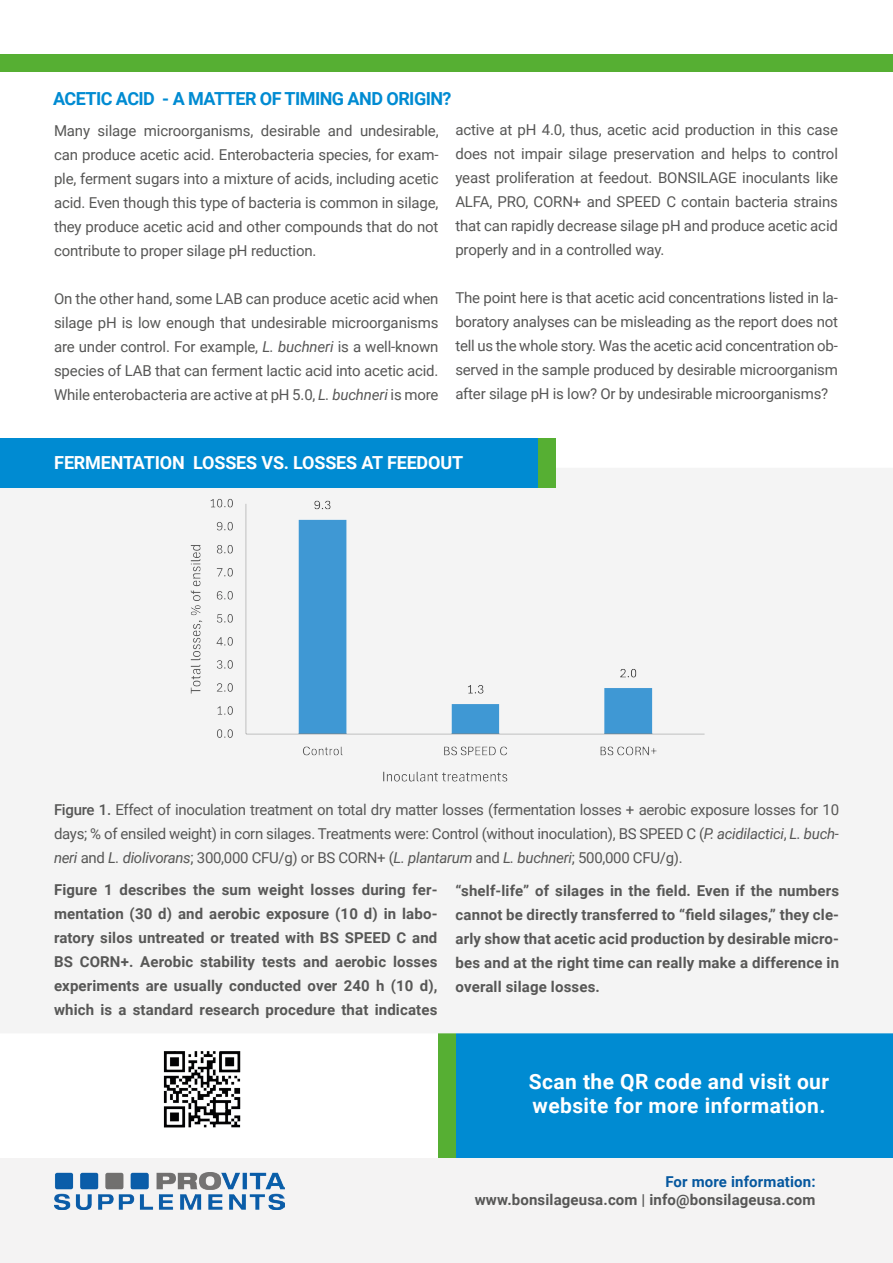
<style>
.page{position:relative;width:893px;height:1263px;background:#fff}
.page>*{position:absolute;margin:0;border:0;box-sizing:border-box;transform-origin:0 0}
.t1{font:700 21px/24px "Roboto";letter-spacing:.02em;color:#fff}
.Header_kleine_Box{font:700 18px "Roboto";letter-spacing:-.03em;color:#008bd2}
.Header_kleine_Box-2{font:700 18px "Roboto";letter-spacing:-.01em;color:#fff}
.Absatzformat_1{font:15px/24px "Roboto";letter-spacing:-.01em;color:#575756;text-align:justify}
.Absatzformat_1-2{font:700 15px/24px "Roboto";letter-spacing:.01em;color:#575756;text-align:justify}
.t2{font:700 15px "Roboto";letter-spacing:.01em;color:#06589f}
.s1{font-style:italic}
.s2{font-weight:500}
</style>
<div class="page">
<div style="left:0;top:54px;width:893px;height:17px;background:#56af33"></div>
<div style="left:0;top:1158px;width:893px;height:105px;background:#f4f3f3"></div>
<img style="left:54px;top:1172px;width:231px;height:37px">
<div style="left:452px;top:1033px;width:441px;height:125px;background:#008bd2"></div>
<div style="left:438px;top:1033px;width:17px;height:125px;background:#56af33"></div>
<img style="left:163px;top:1051px;width:78px;height:77px">
<div style="left:0;top:468px;width:893px;height:565px;background:#f4f4f4"></div>
<div style="left:0;top:439px;width:556px;height:49px;background:#008bd2"></div>
<div style="left:539px;top:439px;width:17px;height:49px;background:#56af33"></div>
<img style="left:179px;top:491px;width:538px;height:304px">
<p class="Header_kleine_Box" style="left:53px;top:86px;width:400px">ACETIC ACID - A MATTER OF TIMING AND ORIGIN?</p>
<p class="Absatzformat_1" style="left:54px;top:118px;width:386px">Many silage microorganisms, desirable and undesirable, can produce acetic acid. Enterobacteria species, for exam&shy;ple, ferment sugars into a mixture of acids, including acetic acid. Even though this type of bacteria is common in silage, they produce acetic acid and other compounds that do not contribute to proper silage pH reduction.</p>
<p class="Absatzformat_1" style="left:54px;top:286px;width:386px">On the other hand, some LAB can produce acetic acid when silage pH is low enough that undesirable microorganisms are under control. For example, <span class="s1">L. buchneri</span> is a well-known species of LAB that can ferment lactic acid into acetic acid.<br>While enterobacteria are active at pH 5.0, <span class="s1">L. buchneri</span> is more</p>
<p class="Absatzformat_1" style="left:455px;top:117px;width:384px">active at pH 4.0, thus, acetic acid production in this case does not impair silage preservation and helps to control yeast proliferation at feedout. BONSILAGE inoculants like ALFA, PRO, CORN+ and SPEED C contain bacteria strains that can rapidly decrease silage pH and produce acetic acid properly and in a controlled way.</p>
<p class="Absatzformat_1" style="left:455px;top:285px;width:384px">The point here is that acetic acid concentrations listed in la&shy;boratory analyses can be misleading as the report does not tell us the whole story. Was the acetic acid concentration ob&shy;served in the sample produced by desirable microorganism after silage pH is low? Or by undesirable microorganisms?</p>
<p class="Header_kleine_Box-2" style="left:54px;top:450px;width:410px">FERMENTATION LOSSES VS. LOSSES AT FEEDOUT</p>
<p class="Absatzformat_1" style="left:54px;top:797px;width:787px"><span class="s2">Figure 1.</span> Effect of inoculation treatment on total dry matter losses (fermentation losses + aerobic exposure losses for 10 days; % of ensiled weight) in corn silages. Treatments were: Control (without inoculation), BS SPEED C (<span class="s1">P. acidilactici</span>, <span class="s1">L. buch&shy;neri</span> and <span class="s1">L. diolivorans</span>; 300,000 CFU/g) or BS CORN+ (<span class="s1">L. plantarum</span> and <span class="s1">L. buchneri</span>; 500,000 CFU/g).</p>
<p class="Absatzformat_1-2" style="left:54px;top:877px;width:385px">Figure 1 describes the sum weight losses during fer&shy;mentation (30 d) and aerobic exposure (10 d) in labo&shy;ratory silos untreated or treated with BS SPEED C and BS CORN+. Aerobic stability tests and aerobic losses experiments are usually conducted over 240 h (10 d), which is a standard research procedure that indicates</p>
<p class="Absatzformat_1-2" style="left:456px;top:878px;width:385px">“shelf-life” of silages in the field. Even if the numbers cannot be directly transferred to “field silages,” they cle&shy;arly show that acetic acid production by desirable micro&shy;bes and at the right time can really make a difference in overall silage losses.</p>
<h1 class="t1" style="left:529px;top:1068px;width:302px">Scan the QR code and visit our website for more information.</h1>
<p class="t2" style="left:665px;top:1171px;width:152px">For more information:</p>
<p class="Absatzformat_1-2" style="left:475px;top:1187px;width:342px">www.bonsilageusa.com | info@bonsilageusa.com</p>
</div>
